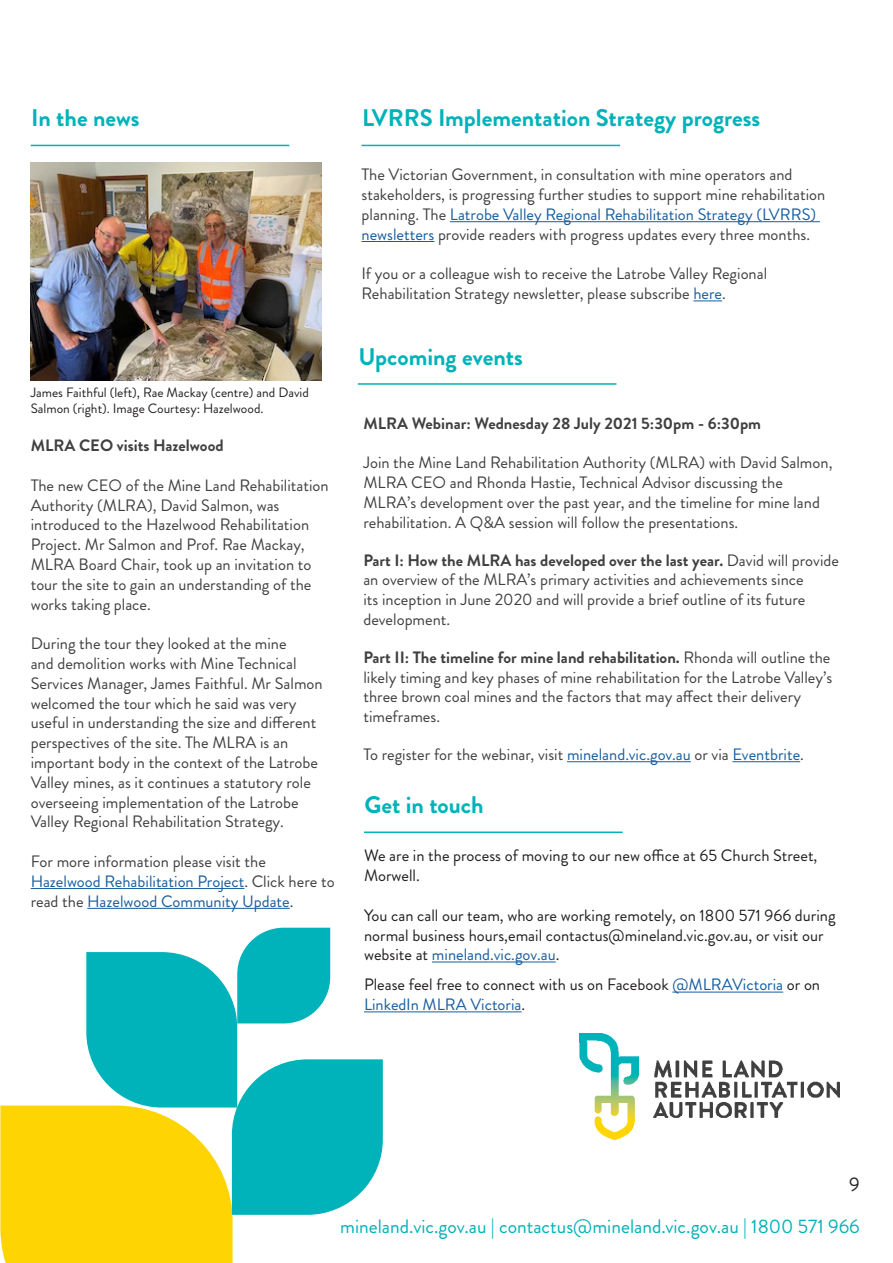
<style>
.page{position:relative;width:893px;height:1263px;background:#fff}
.page>*{position:absolute;margin:0;border:0;box-sizing:border-box;transform-origin:0 0}
.t1{font:700 24px "Brandon Grotesque";color:#00b2b9}
.t2{font:19.5px "Brandon Grotesque";color:#00b2b9}
.t3{font:19.5px "Brandon Grotesque";color:#231f20}
.t4{font:16.5px/19.8px "Brandon Grotesque";color:#404041}
.t5{font:16.5px/19.8px "Brandon Grotesque";color:#231f20}
.t6{font:16.5px/19.8px "Brandon Grotesque";color:#175d9e}
.t7{font:700 16.5px "Brandon Grotesque";color:#404041}
.t8{font:13.5px/16.2px "Brandon Grotesque";color:#231f20}
.s1{color:#404041}
.s2{color:#175d9e}
.s3{font-weight:700}
</style>
<div class="page">
<hr style="left:31px;top:145px;width:258px;height:1px;background:#00b2b9">
<hr style="left:31px;top:888px;width:213px;height:1px;background:#175d9e">
<hr style="left:87px;top:908px;width:203px;height:1px;background:#175d9e">
<img style="left:579px;top:1033px;width:260px;height:106px">
<hr style="left:567px;top:761px;width:124px;height:1px;background:#175d9e">
<hr style="left:732px;top:761px;width:68px;height:1px;background:#175d9e">
<svg style="left:0;top:928px;width:383px;height:335px"></svg>
<hr style="left:358px;top:383px;width:258px;height:2px;background:#00b2b9">
<hr style="left:364px;top:831px;width:259px;height:2px;background:#00b2b9">
<hr style="left:432px;top:961px;width:124px;height:1px;background:#175d9e">
<hr style="left:672px;top:992px;width:111px;height:1px;background:#175d9e">
<hr style="left:364px;top:1011px;width:157px;height:1px;background:#175d9e">
<hr style="left:362px;top:145px;width:258px;height:1px;background:#00b2b9">
<hr style="left:450px;top:221px;width:370px;height:1px;background:#175d9e">
<hr style="left:362px;top:241px;width:72px;height:1px;background:#175d9e">
<svg style="left:693px;top:300px;width:29px;height:1px"></svg>
<img style="left:31px;top:163px;width:290px;height:218px">
<p class="t1" style="left:31px;top:101px;width:110px">In the news</p>
<p class="t8" style="left:31px;top:384px;width:280px">James Faithful (left), Rae Mackay (centre) and David<br>Salmon (right). Image Courtesy: Hazelwood.</p>
<p class="t7" style="left:31px;top:434px;width:194px">MLRA CEO visits Hazelwood</p>
<p class="t4" style="left:31px;top:475px;width:300px">The new CEO of the Mine Land Rehabilitation Authority (MLRA), David Salmon, was introduced to the Hazelwood Rehabilitation Project. Mr Salmon and Prof. Rae Mackay, MLRA Board Chair, took up an invitation to tour the site to gain an understanding of the works taking place.</p>
<p class="t4" style="left:31px;top:634px;width:293px">During the tour they looked at the mine<br>and demolition works with Mine Technical Services Manager, James Faithful. Mr Salmon welcomed the tour which he said was very useful in understanding the size and different perspectives of the site. The MLRA is an important body in the context of the Latrobe Valley mines, as it continues a statutory role overseeing implementation of the Latrobe Valley Regional Rehabilitation Strategy.</p>
<p class="t6" style="left:31px;top:852px;width:305px"><span class="s1">For more information please visit the<br></span>Hazelwood Rehabilitation Project<span class="s1">. Click here to read the</span> Hazelwood Community Update<span class="s1">.</span></p>
<p class="t1" style="left:362px;top:101px;width:400px">LVRRS Implementation Strategy progress</p>
<p class="t4" style="left:362px;top:165px;width:465px">The Victorian Government, in consultation with mine operators and stakeholders, is progressing further studies to support mine rehabilitation planning. The <span class="s2">Latrobe Valley Regional Rehabilitation Strategy (LVRRS) newsletters</span> provide readers with progress updates every three months.</p>
<p class="t4" style="left:362px;top:264px;width:407px">If you or a colleague wish to receive the Latrobe Valley Regional<br>Rehabilitation Strategy newsletter, please subscribe <span class="s2">here</span>.</p>
<p class="t1" style="left:358px;top:340px;width:166px">Upcoming events</p>
<p class="t7" style="left:363px;top:412px;width:399px">MLRA Webinar: Wednesday 28 July 2021 5:30pm - 6:30pm</p>
<p class="t4" style="left:363px;top:453px;width:471px">Join the Mine Land Rehabilitation Authority (MLRA) with David Salmon, MLRA CEO and Rhonda Hastie, Technical Advisor discussing the MLRA’s development over the past year, and the timeline for mine land rehabilitation. A Q&amp;A session will follow the presentations.</p>
<p class="t4" style="left:363px;top:550px;width:477px"><span class="s3">Part I: How the MLRA has developed over the last year.</span> David will provide an overview of the MLRA’s primary activities and achievements since<br>its inception in June 2020 and will provide a brief outline of its future development.</p>
<p class="t4" style="left:363px;top:647px;width:470px"><span class="s3">Part II: The timeline for mine land rehabilitation.</span> Rhonda will outline the likely timing and key phases of mine rehabilitation for the Latrobe Valley’s three brown coal mines and the factors that may affect their delivery timeframes.</p>
<p class="t4" style="left:363px;top:745px;width:442px">To register for the webinar, visit <span class="s2">mineland.vic.gov.au</span> or via <span class="s2">Eventbrite</span>.</p>
<p class="t1" style="left:365px;top:788px;width:120px">Get in touch</p>
<p class="t5" style="left:364px;top:846px;width:455px">We are in the process of moving to our new office at 65 Church Street,<br>Morwell.</p>
<p class="t5" style="left:364px;top:905px;width:473px">You can call our team, who are working remotely, on 1800 571 966 during normal business hours,email contactus@mineland.vic.gov.au, or visit our website at <span class="s2">mineland.vic.gov.au</span>.</p>
<p class="t5" style="left:364px;top:975px;width:458px">Please feel free to connect with us on Facebook <span class="s2">@MLRAVictoria</span> or on<br><span class="s2">LinkedIn MLRA Victoria</span>.</p>
<p class="t3" style="left:849px;top:1171px;width:12px">9</p>
<p class="t2" style="left:340px;top:1212px;width:521px">mineland.vic.gov.au | contactus@mineland.vic.gov.au | 1800 571 966</p>
</div>
